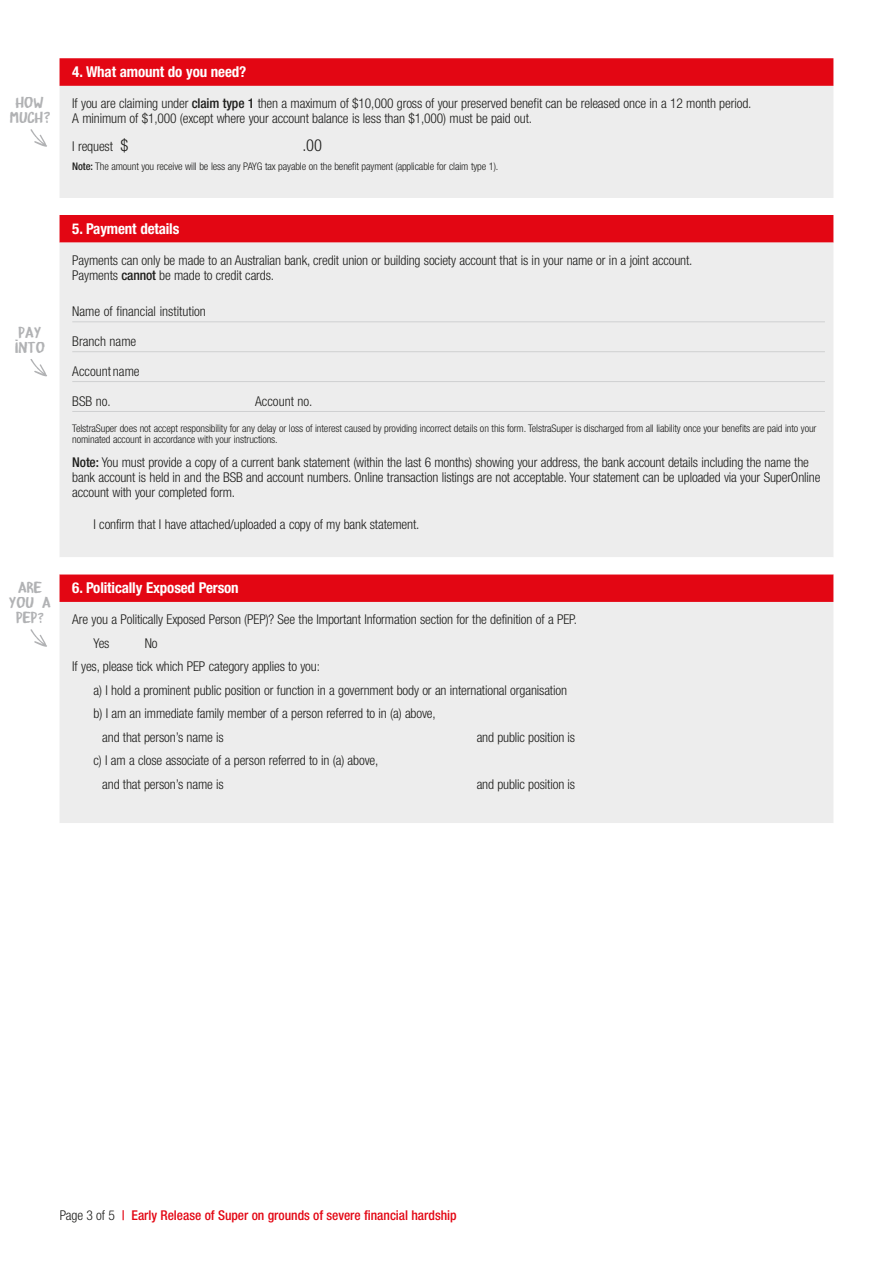
<style>
.page{position:relative;width:893px;height:1263px;background:#fff}
.page>*{position:absolute;margin:0;border:0;box-sizing:border-box;transform-origin:0 0}
.BODY__Body_text{font:300 condensed 16.5px "Helvetica Neue LT Std";color:#1d1d1b}
.BODY__Section_Heading_-_option_2{font:700 condensed 15px "Helvetica Neue LT Std";letter-spacing:-.01em;color:#fff}
.t1{font:15px/15px "ATOMICO";letter-spacing:.03em;color:#b1b2b4;text-align:center}
.BODY__Body_text-2{font:300 condensed 13.5px/15px "Helvetica Neue LT Std";letter-spacing:-.01em;color:#1d1d1b}
.FORM__Table{font:300 condensed 13.5px "Helvetica Neue LT Std";color:#1d1d1b}
.t2{font:500 condensed 13.5px "Helvetica Neue LT Std";color:#e30613}
.BODY__Footnotes_Disclaimers{font:300 condensed 10.5px/11.2px "Helvetica Neue LT Std";letter-spacing:-.01em;color:#1d1d1b}
.s1{font-family:"Sunshine";font-size:16.5px}
.s2{font-family:"Sunshine"}
.s3{font-weight:500}
.s4{font-size:16.5px}
.s5{font-weight:300;color:#1d1d1b}
</style>
<div class="page">
<svg style="left:60px;top:58px;width:773px;height:28px;background:#e30916"></svg>
<div style="left:60px;top:86px;width:773px;height:112px;background:#ededed"></div>
<svg style="left:60px;top:215px;width:773px;height:608px;background:#ecd8d9"></svg>
<hr style="left:72px;top:322px;width:753px;height:1px;background:#cfd0d1">
<hr style="left:72px;top:351px;width:753px;height:1px;background:#cfd0d1">
<hr style="left:72px;top:381px;width:753px;height:1px;background:#cfd0d1">
<hr style="left:72px;top:411px;width:753px;height:1px;background:#cfd0d1">
<svg style="left:30px;top:129px;width:17px;height:18px"></svg>
<svg style="left:30px;top:359px;width:17px;height:17px"></svg>
<svg style="left:30px;top:629px;width:17px;height:18px"></svg>
<p class="t1" style="left:10px;top:94px;width:41px">HOW<br>MUCH<span class="s1">?</span></p>
<p class="t1" style="left:19px;top:324px;width:24px">PAY</p>
<p class="t1" style="left:15px;top:339px;width:31px">INTO</p>
<p class="t1" style="left:9px;top:579px;width:43px">ARE<br>YOU A<br>PEP<span class="s2">?</span></p>
<p class="BODY__Section_Heading_-_option_2" style="left:72px;top:63px;width:176px">4. What amount do you need?</p>
<p class="BODY__Body_text-2" style="left:72px;top:96px;width:681px">If you are claiming under <span class="s3">claim type 1</span> then a maximum of $10,000 gross of your preserved benefit can be released once in a 12 month period.<br>A minimum of $1,000 (except where your account balance is less than $1,000) must be paid out.</p>
<p class="BODY__Body_text-2" style="left:72px;top:139px;width:58px">I request <span class="s4">$</span></p>
<p class="BODY__Body_text" style="left:303px;top:136px;width:21px">.00</p>
<p class="BODY__Footnotes_Disclaimers" style="left:72px;top:161px;width:428px"><span class="s3">Note:</span> The amount you receive will be less any PAYG tax payable on the benefit payment (applicable for claim type 1).</p>
<p class="BODY__Section_Heading_-_option_2" style="left:72px;top:220px;width:109px">5. Payment details</p>
<p class="BODY__Body_text-2" style="left:72px;top:253px;width:622px">Payments can only be made to an Australian bank, credit union or building society account that is in your name or in a joint account.<br>Payments <span class="s3">cannot</span> be made to credit cards.</p>
<p class="FORM__Table" style="left:72px;top:304px;width:135px">Name of financial institution</p>
<p class="FORM__Table" style="left:72px;top:334px;width:66px">Branch name</p>
<p class="FORM__Table" style="left:72px;top:363px;width:69px">Account name</p>
<p class="FORM__Table" style="left:72px;top:393px;width:40px">BSB no.</p>
<p class="FORM__Table" style="left:255px;top:393px;width:59px">Account no.</p>
<p class="BODY__Footnotes_Disclaimers" style="left:72px;top:423px;width:746px">TelstraSuper does not accept responsibility for any delay or loss of interest caused by providing incorrect details on this form. TelstraSuper is discharged from all liability once your benefits are paid into your nominated account in accordance with your instructions.</p>
<p class="BODY__Body_text-2" style="left:72px;top:454px;width:750px"><span class="s3">Note:</span> You must provide a copy of a current bank statement (within the last 6 months) showing your address, the bank account details including the name the bank account is held in and the BSB and account numbers. Online transaction listings are not acceptable. Your statement can be uploaded via your SuperOnline account with your completed form.</p>
<p class="BODY__Body_text-2" style="left:94px;top:516px;width:327px">I confirm that I have attached/uploaded a copy of my bank statement.</p>
<p class="BODY__Section_Heading_-_option_2" style="left:72px;top:579px;width:168px">6. Politically Exposed Person</p>
<p class="BODY__Body_text-2" style="left:72px;top:612px;width:506px">Are you a Politically Exposed Person (PEP)? See the Important Information section for the definition of a PEP.</p>
<p class="BODY__Body_text-2" style="left:94px;top:635px;width:17px">Yes</p>
<p class="BODY__Body_text-2" style="left:145px;top:635px;width:14px">No</p>
<p class="BODY__Body_text-2" style="left:72px;top:659px;width:249px">If yes, please tick which PEP category applies to you:</p>
<p class="BODY__Body_text-2" style="left:94px;top:682px;width:475px">a) I hold a prominent public position or function in a government body or an international organisation</p>
<p class="BODY__Body_text-2" style="left:94px;top:706px;width:344px">b) I am an immediate family member of a person referred to in (a) above,</p>
<p class="BODY__Body_text-2" style="left:102px;top:729px;width:123px">and that person’s name is</p>
<p class="BODY__Body_text-2" style="left:477px;top:729px;width:100px">and public position is</p>
<p class="BODY__Body_text-2" style="left:94px;top:753px;width:286px">c) I am a close associate of a person referred to in (a) above,</p>
<p class="BODY__Body_text-2" style="left:102px;top:776px;width:123px">and that person’s name is</p>
<p class="BODY__Body_text-2" style="left:477px;top:776px;width:100px">and public position is</p>
<p class="t2" style="left:60px;top:1207px;width:399px"><span class="s5">Page 3 of 5</span> | Early Release of Super on grounds of severe financial hardship</p>
</div>
